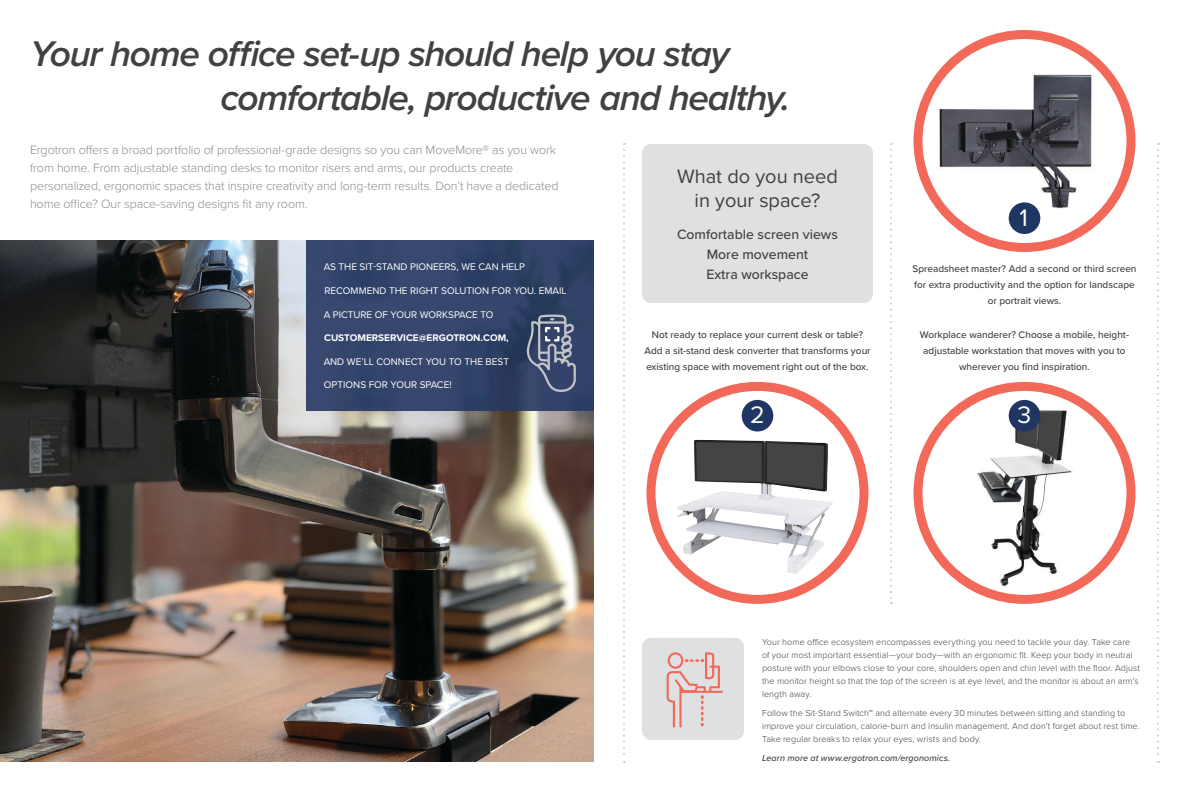
<style>
.page{position:relative;width:1188px;height:792px;background:#fff}
.page>*{position:absolute;margin:0;border:0;box-sizing:border-box;transform-origin:0 0}
.t1{font:italic 600 37px/44px "Proxima Nova";letter-spacing:-.035em;color:#414142}
.t2{font:24.8px "Proxima Nova";color:#fff}
.t3{font:20px/24px "Proxima Nova";color:#414142;text-align:center}
.t4{font:500 14px/20px "Proxima Nova";color:#414142;text-align:center}
.t5{font:300 12.5px/18px "Proxima Nova";letter-spacing:-.01em;color:#8a8c8e}
.t6{font:500 10px/16px "Proxima Nova";color:#414142;text-align:center}
.t7{font:10px "Proxima Nova";color:#fff}
.t8{font:700 10px "Proxima Nova";color:#fff}
.t9{font:300 9px/13px "Proxima Nova";letter-spacing:.01em;color:#414142}
.t10{font:italic 500 9px "Proxima Nova";letter-spacing:.01em;color:#414142}
</style>
<div class="page">
<img style="left:966px;top:389px;width:117px;height:201px">
<div style="left:914px;top:382px;width:222px;height:222px;border:9px solid #f26959;border-radius:50%"></div>
<img style="left:0;top:240px;width:594px;height:522px">
<img style="left:306px;top:240px;width:288px;height:171px">
<svg style="left:651px;top:386px;width:213px;height:213px"></svg>
<img style="left:676px;top:440px;width:157px;height:134px">
<div style="left:646px;top:382px;width:222px;height:222px;border:9px solid #f26959;border-radius:50%"></div>
<svg style="left:623px;top:143px;width:2px;height:620px"></svg>
<svg style="left:890px;top:143px;width:2px;height:461px"></svg>
<svg style="left:1157px;top:143px;width:2px;height:620px"></svg>
<svg style="left:918px;top:35px;width:213px;height:213px"></svg>
<img style="left:914px;top:55px;width:212px;height:173px">
<div style="left:914px;top:30px;width:222px;height:222px;border:9px solid #f26959;border-radius:50%"></div>
<div style="left:642px;top:144px;width:231px;height:159px;background:#dfe0e1;border-radius:9px"></div>
<svg style="left:526px;top:313px;width:51px;height:80px;background:#57637f"></svg>
<div style="left:1009px;top:202px;width:31px;height:32px;background:#1f3662;border-radius:50%"></div>
<div style="left:742px;top:400px;width:31px;height:32px;background:#1f3662;border-radius:50%"></div>
<div style="left:1009px;top:400px;width:31px;height:32px;background:#1f3662;border-radius:50%"></div>
<div style="left:642px;top:638px;width:102px;height:102px;background:#dfe0e1;border-radius:9px"></div>
<svg style="left:667px;top:652px;width:56px;height:76px"></svg>
<h1 class="t1" style="left:220px;top:31px;width:571px;text-indent:-190px">Your home office set-up should help you stay comfortable, productive and healthy.</h1>
<p class="t5" style="left:30px;top:140px;width:530px">Ergotron offers a broad portfolio of professional-grade designs so you can MoveMore® as you work from home. From adjustable standing desks to monitor risers and arms, our products create personalized, ergonomic spaces that inspire creativity and long-term results. Don’t have a dedicated home office? Our space-saving designs fit any room.</p>
<p class="t7" style="left:324px;top:261px;width:203px">AS THE SIT-STAND PIONEERS, WE CAN HELP</p>
<p class="t7" style="left:324px;top:285px;width:244px">RECOMMEND THE RIGHT SOLUTION FOR YOU. EMAIL</p>
<p class="t7" style="left:324px;top:308px;width:171px">A PICTURE OF YOUR WORKSPACE TO</p>
<p class="t8" style="left:324px;top:332px;width:186px">CUSTOMERSERVICE@ERGOTRON.COM,</p>
<p class="t7" style="left:324px;top:356px;width:187px">AND WE’LL CONNECT YOU TO THE BEST</p>
<p class="t7" style="left:324px;top:379px;width:129px">OPTIONS FOR YOUR SPACE!</p>
<h3 class="t3" style="left:677px;top:165px;width:162px">What do you need in your space?</h3>
<h3 class="t4" style="left:677px;top:224px;width:162px">Comfortable screen views<br>More movement<br>Extra workspace</h3>
<p class="t6" style="left:644px;top:326px;width:228px">Not ready to replace your current desk or table?<br>Add a sit-stand desk converter that transforms your existing space with movement right out of the box.</p>
<h2 class="t2" style="left:1019px;top:202px;width:10px">1</h2>
<p class="t6" style="left:912px;top:260px;width:226px">Spreadsheet master? Add a second or third screen for extra productivity and the option for landscape or portrait views.</p>
<p class="t6" style="left:920px;top:326px;width:211px">Workplace wanderer? Choose a mobile, height&shy;adjustable workstation that moves with you to wherever you find inspiration.</p>
<h2 class="t2" style="left:750px;top:400px;width:16px">2</h2>
<h2 class="t2" style="left:1018px;top:400px;width:15px">3</h2>
<p class="t9" style="left:762px;top:635px;width:379px">Your home office ecosystem encompasses everything you need to tackle your day. Take care of your most important essential—your body—with an ergonomic fit. Keep your body in neutral posture with your elbows close to your core, shoulders open and chin level with the floor. Adjust the monitor height so that the top of the screen is at eye level, and the monitor is about an arm’s length away.</p>
<p class="t9" style="left:762px;top:706px;width:379px">Follow the Sit-Stand Switch™ and alternate every 30 minutes between sitting and standing to improve your circulation, calorie-burn and insulin management. And don’t forget about rest time.<br>Take regular breaks to relax your eyes, wrists and body.</p>
<p class="t10" style="left:762px;top:751px;width:190px">Learn more at www.ergotron.com/ergonomics.</p>
</div>
